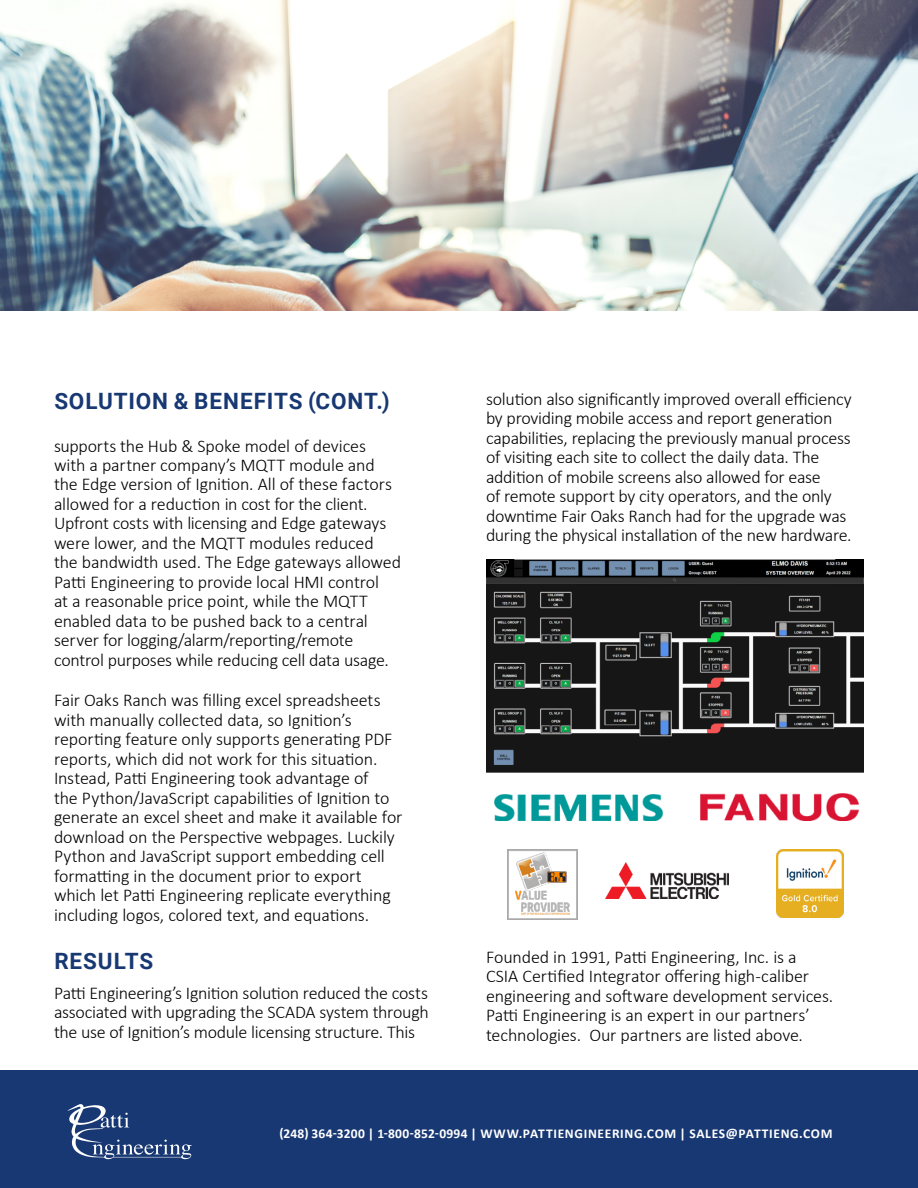
<style>
.page{position:relative;width:918px;height:1188px;background:#fff}
.page>*{position:absolute;margin:0;border:0;box-sizing:border-box;transform-origin:0 0}
.t1{font:700 22.5px "Roboto";letter-spacing:.04em;color:#183873}
.t2{font:300 18px/19.5px "Calibri";letter-spacing:-.01em;color:#000}
.t3{font:700 13.5px "Calibri";letter-spacing:.045em;color:#fff}
</style>
<div class="page">
<img style="left:0;top:0;width:918px;height:310px">
<img style="left:700px;top:793px;width:159px;height:27px">
<img style="left:494px;top:794px;width:169px;height:27px">
<img style="left:605px;top:863px;width:124px;height:35px">
<img style="left:777px;top:850px;width:67px;height:67px">
<img style="left:508px;top:850px;width:70px;height:70px">
<img style="left:486px;top:560px;width:378px;height:212px">
<div style="left:1px;top:1071px;width:917px;height:117px;background:#183873"></div>
<svg style="left:68px;top:1104px;width:124px;height:55px"></svg>
<p class="t1" style="left:54px;top:385px;width:337px">SOLUTION &amp; BENEFITS (CONT.)</p>
<p class="t2" style="left:54px;top:436px;width:349px">supports the Hub &amp; Spoke model of devices with a partner company’s MQTT module and the Edge version of Ignition. All of these factors allowed for a reduction in cost for the client.<br>Upfront costs with licensing and Edge gateways were lower, and the MQTT modules reduced the bandwidth used. The Edge gateways allowed Patti Engineering to provide local HMI control<br>at a reasonable price point, while the MQTT enabled data to be pushed back to a central server for logging/alarm/reporting/remote control purposes while reducing cell data usage.</p>
<p class="t2" style="left:54px;top:690px;width:350px">Fair Oaks Ranch was filling excel spreadsheets with manually collected data, so Ignition’s reporting feature only supports generating PDF reports, which did not work for this situation.<br>Instead, Patti Engineering took advantage of<br>the Python/JavaScript capabilities of Ignition to generate an excel sheet and make it available for download on the Perspective webpages. Luckily Python and JavaScript support embedding cell formatting in the document prior to export which let Patti Engineering replicate everything including logos, colored text, and equations.</p>
<p class="t1" style="left:54px;top:945px;width:100px">RESULTS</p>
<p class="t2" style="left:54px;top:983px;width:376px;text-align:justify">Patti Engineering’s Ignition solution reduced the costs associated with upgrading the SCADA system through the use of Ignition’s module licensing structure. This</p>
<p class="t2" style="left:486px;top:389px;width:367px">solution also significantly improved overall efficiency by providing mobile access and report generation capabilities, replacing the previously manual process of visiting each site to collect the daily data. The addition of mobile screens also allowed for ease<br>of remote support by city operators, and the only downtime Fair Oaks Ranch had for the upgrade was during the physical installation of the new hardware.</p>
<p class="t2" style="left:486px;top:947px;width:349px">Founded in 1991, Patti Engineering, Inc. is a CSIA Certified Integrator offering high-caliber engineering and software development services.<br>Patti Engineering is an expert in our partners’ technologies. Our partners are listed above.</p>
<p class="t3" style="left:280px;top:1124px;width:554px">(248) 364-3200 | 1-800-852-0994 | WWW.PATTIENGINEERING.COM | SALES@PATTIENG.COM</p>
</div>
